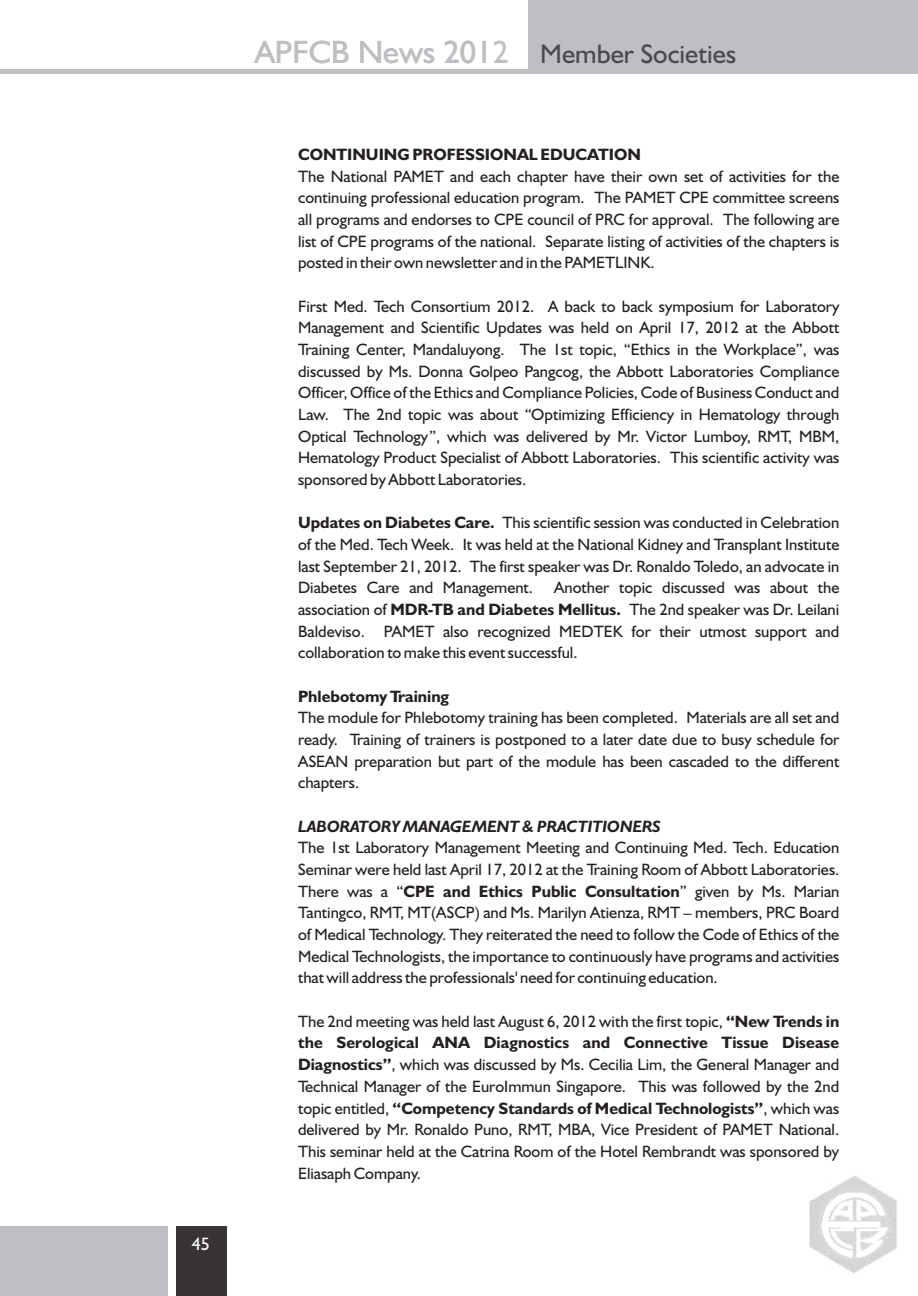
<style>
.page{position:relative;width:918px;height:1296px;background:#fff}
.page>*{position:absolute;margin:0;border:0;box-sizing:border-box;transform-origin:0 0}
.t1{font:32.4px "Humanist 521 BT";color:#bdbfc2}
.t2{font:27px "Humanist 521 BT";color:#4a4a4d}
.t3{font:18px "Humanist 521 BT";color:#fff}
.t4{font:16.5px/21.6px "Humanist 521 BT";color:#241f21;text-align:justify}
.t5{font:700 16.5px "Humanist 521 BT";color:#241f21}
.t6{font:italic 700 16.5px "Humanist 521 BT";color:#241f21}
.s1{font-size:27px;color:#4a4a4d}
.s2{font-weight:700}
</style>
<div class="page">
<div style="left:528px;top:0;width:390px;height:69px;background:#bdbfc2"></div>
<div style="left:0;top:69px;width:918px;height:5px;background:#bdbfc2"></div>
<img style="left:809px;top:1176px;width:88px;height:98px">
<div style="left:0;top:1227px;width:168px;height:69px;background:#bdbfc2"></div>
<div style="left:176px;top:1227px;width:51px;height:69px;background:#383336"></div>
<p class="t3" style="left:192px;top:1236px;width:20px">45</p>
<h1 class="t1" style="left:255px;top:38px;width:335px">APFCB News 201 <span class="s1">IFCC</span></h1>
<h1 class="t1" style="left:492px;top:38px;width:18px">2</h1>
<h2 class="t2" style="left:540px;top:42px;width:197px">Member Societies</h2>
<p class="t5" style="left:298px;top:148px;width:344px">CONTINUING PROFESSIONAL EDUCATION</p>
<p class="t4" style="left:298px;top:167px;width:543px">The National PAMET and each chapter have their own set of activities for the continuing professional education program. The PAMET CPE committee screens all programs and endorses to CPE council of PRC for approval. The following are list of CPE programs of the national. Separate listing of activities of the chapters is posted in their own newsletter and in the PAMETLINK.</p>
<p class="t4" style="left:298px;top:297px;width:543px">First Med. Tech Consortium 2012. A back to back symposium for Laboratory Management and Scientific Updates was held on April 17, 2012 at the Abbott Training Center, Mandaluyong. The 1st topic, “Ethics in the Workplace”, was discussed by Ms. Donna Golpeo Pangcog, the Abbott Laboratories Compliance Officer, Office of the Ethics and Compliance Policies, Code of Business Conduct and Law. The 2nd topic was about “Optimizing Efficiency in Hematology through Optical Technology”, which was delivered by Mr. Victor Lumboy, RMT, MBM, Hematology Product Specialist of Abbott Laboratories. This scientific activity was sponsored by Abbott Laboratories.</p>
<p class="t4" style="left:298px;top:513px;width:543px"><span class="s2">Updates on Diabetes Care.</span> This scientific session was conducted in Celebration of the Med. Tech Week. It was held at the National Kidney and Transplant Institute last September 21, 2012. The first speaker was Dr. Ronaldo Toledo, an advocate in Diabetes Care and Management.</p>
<p class="t4" style="left:298px;top:578px;width:543px;text-indent:256px">Another topic discussed was about the association of <span class="s2">MDR-TB and Diabetes Mellitus.</span> The 2nd speaker was Dr. Leilani Baldeviso. PAMET also recognized MEDTEK for their utmost support and collaboration to make this event successful.</p>
<p class="t5" style="left:298px;top:689px;width:153px">Phlebotomy Training</p>
<p class="t4" style="left:298px;top:708px;width:543px">The module for Phlebotomy training has been completed. Materials are all set and ready. Training of trainers is postponed to a later date due to busy schedule for ASEAN preparation but part of the module has been cascaded to the different chapters.</p>
<p class="t6" style="left:298px;top:819px;width:364px">LABORATORY MANAGEMENT &amp; PRACTITIONERS</p>
<p class="t4" style="left:298px;top:838px;width:543px">The 1st Laboratory Management Meeting and Continuing Med. Tech. Education Seminar were held last April 17, 2012 at the Training Room of Abbott Laboratories.<br>There was a “<span class="s2">CPE and Ethics Public Consultation</span>” given by Ms. Marian Tantingco, RMT, MT(ASCP) and Ms. Marilyn Atienza, RMT – members, PRC Board of Medical Technology. They reiterated the need to follow the Code of Ethics of the Medical Technologists, the importance to continuously have programs and activities that will address the professionals' need for continuing education.</p>
<p class="t4" style="left:298px;top:1012px;width:543px">The 2nd meeting was held last August 6, 2012 with the first topic, <span class="s2">“New Trends in the Serological ANA Diagnostics and Connective Tissue Disease Diagnostics”</span>, which was discussed by Ms. Cecilia Lim, the General Manager and Technical Manager of the EuroImmun Singapore. This was followed by the 2nd topic entitled, <span class="s2">“Competency Standards of Medical Technologists”</span>, which was delivered by Mr. Ronaldo Puno, RMT, MBA, Vice President of PAMET National.<br>This seminar held at the Catrina Room of the Hotel Rembrandt was sponsored by Eliasaph Company.</p>
</div>
